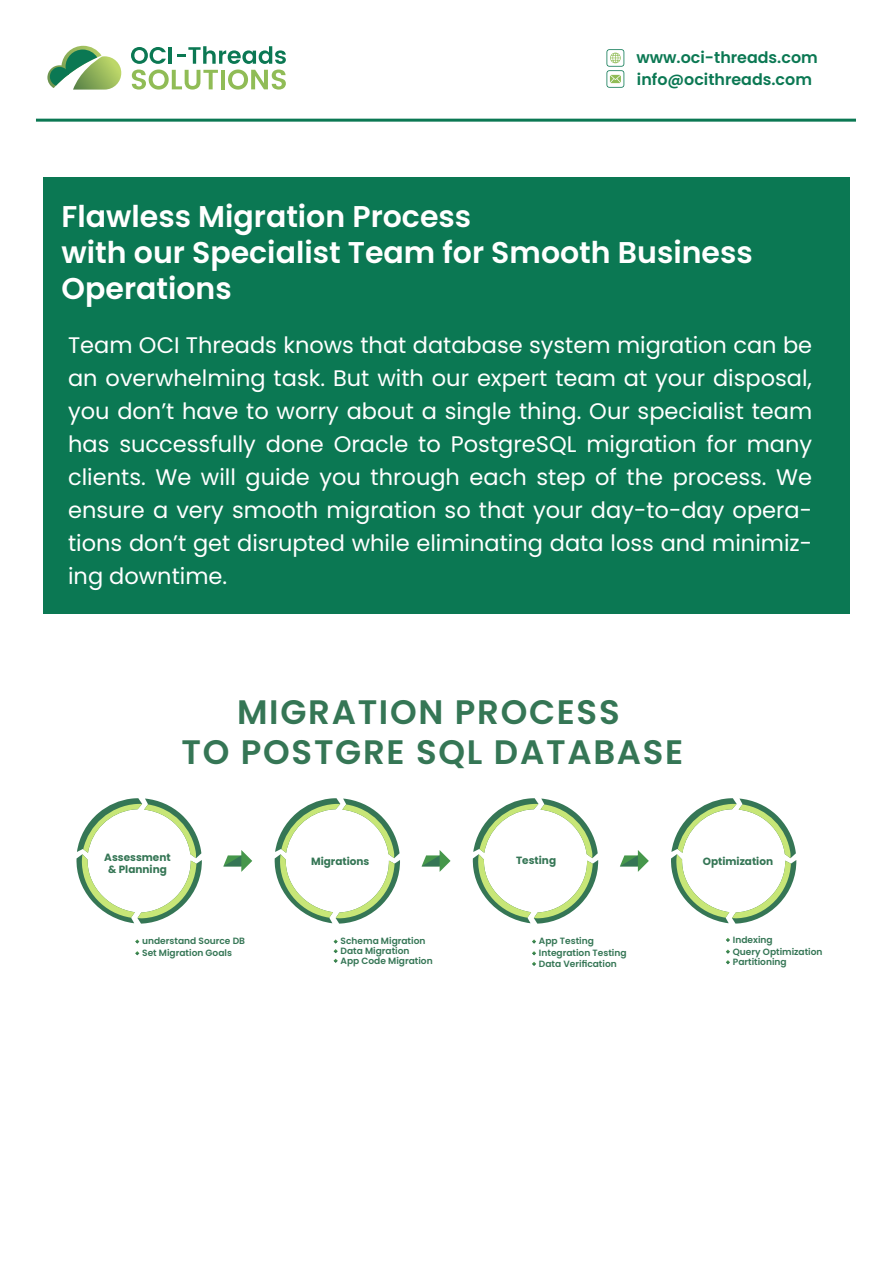
<style>
.page{position:relative;width:893px;height:1263px;background:#fff}
.page>*{position:absolute;margin:0;border:0;box-sizing:border-box;transform-origin:0 0}
.t1{font:600 33.9px/40.8px "Poppins";letter-spacing:.05em;color:#357655;text-align:center}
.t2{font:600 30px/36px "Poppins";color:#fff}
.t3{font:22.5px/33px "Poppins";color:#fff;text-align:justify}
.t4{font:600 15.9px/22.2px "Poppins";color:#0b7853}
.t5{font:700 10.5px/12.6px "Poppins";color:#357655;text-align:center}
.t6{font:600 9.15px/11.9px "Poppins";color:#357655}
</style>
<div class="page">
<svg style="left:47px;top:46px;width:74px;height:44px"></svg>
<svg style="left:131px;top:47px;width:35px;height:17px"></svg>
<hr style="left:169px;top:47px;width:3px;height:17px;background:#0b7853">
<svg style="left:132px;top:70px;width:86px;height:20px"></svg>
<hr style="left:221px;top:70px;width:4px;height:19px;background:#90bc56">
<svg style="left:228px;top:70px;width:58px;height:20px"></svg>
<svg style="left:177px;top:46px;width:109px;height:18px"></svg>
<svg style="left:606px;top:49px;width:18px;height:39px"></svg>
<hr style="left:36px;top:119px;width:820px;height:3px;background:#0b7853">
<div style="left:43px;top:177px;width:807px;height:436px;background:#0b7853"></div>
<svg style="left:76px;top:798px;width:126px;height:125px"></svg>
<svg style="left:274px;top:798px;width:126px;height:125px"></svg>
<svg style="left:472px;top:798px;width:126px;height:125px"></svg>
<svg style="left:671px;top:798px;width:126px;height:125px"></svg>
<svg style="left:223px;top:850px;width:29px;height:22px"></svg>
<svg style="left:422px;top:850px;width:29px;height:22px"></svg>
<svg style="left:620px;top:850px;width:29px;height:22px"></svg>
<svg style="left:135px;top:939px;width:4px;height:4px"></svg>
<svg style="left:135px;top:951px;width:4px;height:4px"></svg>
<svg style="left:334px;top:949px;width:4px;height:4px"></svg>
<svg style="left:334px;top:959px;width:4px;height:4px"></svg>
<svg style="left:532px;top:962px;width:4px;height:4px"></svg>
<svg style="left:532px;top:939px;width:4px;height:4px"></svg>
<svg style="left:532px;top:951px;width:4px;height:4px"></svg>
<svg style="left:726px;top:960px;width:4px;height:4px"></svg>
<svg style="left:726px;top:938px;width:4px;height:4px"></svg>
<svg style="left:726px;top:949px;width:4px;height:5px"></svg>
<p class="t4" style="left:636px;top:46px;width:183px">www.oci-threads.com info@ocithreads.com</p>
<h2 class="t2" style="left:62px;top:198px;width:693px">Flawless Migration Process<br>with our Specialist Team for Smooth Business<br>Operations</h2>
<p class="t3" style="left:68px;top:329px;width:746px">Team OCI Threads knows that database system migration can be an overwhelming task. But with our expert team at your disposal, you don’t have to worry about a single thing. Our specialist team has successfully done Oracle to PostgreSQL migration for many clients. We will guide you through each step of the process. We ensure a very smooth migration so that your day-to-day opera&shy;tions don’t get disrupted while eliminating data loss and minimiz&shy;ing downtime.</p>
<h1 class="t1" style="left:181px;top:692px;width:503px">MIGRATION PROCESS<br>TO POSTGRE SQL DATABASE</h1>
<p class="t5" style="left:104px;top:851px;width:68px">Assessment &amp; Planning</p>
<p class="t5" style="left:311px;top:855px;width:60px">Migrations</p>
<p class="t5" style="left:516px;top:854px;width:42px">Testing</p>
<p class="t5" style="left:703px;top:855px;width:72px">Optimization</p>
<p class="t6" style="left:142px;top:935px;width:104px">understand Source DB<br>Set Migration Goals</p>
<p class="t6" style="left:341px;top:935px;width:86px">Schema Migration</p>
<p class="t6" style="left:539px;top:935px;width:89px">App Testing<br>Integration Testing</p>
<p class="t6" style="left:341px;top:946px;width:94px;line-height:9.6px">Data Migration<br>App Code Migration</p>
<p class="t6" style="left:539px;top:957px;width:79px">Data Verification</p>
<p class="t6" style="left:733px;top:933px;width:91px">Indexing<br>Query Optimization</p>
<p class="t6" style="left:733px;top:956px;width:55px">Partitioning</p>
</div>
